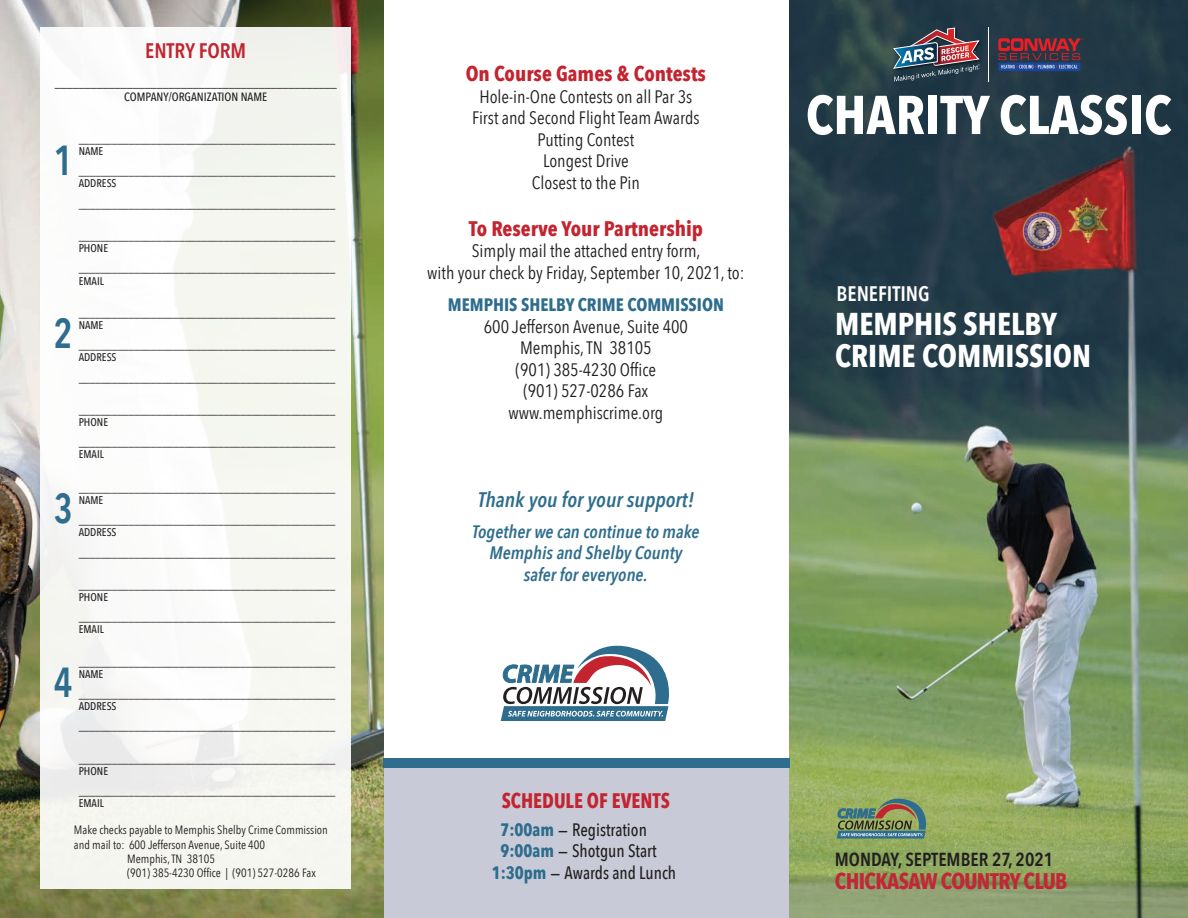
<style>
.page{position:relative;width:1188px;height:918px;background:#fff}
.page>*{position:absolute;margin:0;border:0;box-sizing:border-box;transform-origin:0 0}
.t1{font:700 54px "Avenir Next Condensed";color:#fff}
.t2{font:600 41.85px "Avenir Next Condensed";color:#2e6d8d;scale:.9 1}
.t3{font:700 31.5px/31.5px "Avenir Next Condensed";color:#fff}
.t4{font:700 22.5px "Avenir Next Condensed";letter-spacing:-.03em;color:#c32637}
.t5{font:700 21px "Avenir Next Condensed";color:#c3242f}
.t6{font:italic 600 21px "Avenir Next Condensed";color:#2e6d8d}
.t7{font:700 21px "Avenir Next Condensed";color:#c3242f;scale:.95 1}
.t8{font:600 21px "Avenir Next Condensed";color:#fff}
.t9{font:600 21px "Avenir Next Condensed";color:#c3242f}
.t10{font:600 18.9px "Avenir Next Condensed";color:#231f20}
.t11{font:18px/21.6px "Avenir Next Condensed";color:#231f20;text-align:center}
.t12{font:italic 600 18px/21.6px "Avenir Next Condensed";color:#2e6d8d;text-align:center}
.t13{font:500 18px "Avenir Next Condensed";color:#231f20;scale:.95 1}
.t14{font:700 18px "Avenir Next Condensed";color:#2e6d8d}
.t15{font:12px "Avenir Next Condensed";color:#231f20}
.t16{font:500 12px/14.4px "Avenir Next Condensed";color:#231f20;text-align:center}
.t17{font:500 11.1px "Avenir Next Condensed";color:#231f20}
.s1{font-weight:700;color:#2e6d8d}
.s2{font-family:"Avenir"}
</style>
<div class="page">
<div style="left:383px;top:762px;width:406px;height:156px;background:#c8cbd7"></div>
<img style="left:0;top:0;width:383px;height:918px">
<img style="left:789px;top:0;width:399px;height:918px">
<svg style="left:837px;top:796px;width:90px;height:43px;background:#758b6b"></svg>
<svg style="left:501px;top:645px;width:168px;height:76px"></svg>
<div style="left:40px;top:27px;width:311px;height:862px;background:#f7f7f2"></div>
<div style="left:383px;top:758px;width:406px;height:10px;background:#2e6d8d"></div>
<svg style="left:998px;top:63px;width:82px;height:8px"></svg>
<svg style="left:998px;top:38px;width:86px;height:30px;background:#64394d"></svg>
<hr style="left:989px;top:27px;width:1px;height:55px;background:#fff">
<img style="left:902px;top:26px;width:71px;height:1px">
<img style="left:980px;top:39px;width:3px;height:30px">
<img style="left:892px;top:41px;width:1px;height:31px">
<img style="left:893px;top:27px;width:87px;height:55px">
<h3 class="t9" style="left:145px;top:32px;width:103px">ENTRY FORM</h3>
<p class="t16" style="left:55px;top:75px;width:283px">_______________________________________________<br>COMPANY/ORGANIZATION NAME</p>
<h2 class="t2" style="left:54px;top:124px;width:22px">1</h2>
<p class="t17" style="left:79px;top:132px;width:258px">______________________________________________</p>
<p class="t17" style="left:79px;top:165px;width:258px">______________________________________________</p>
<p class="t17" style="left:79px;top:197px;width:258px">______________________________________________</p>
<p class="t17" style="left:79px;top:229px;width:258px">______________________________________________</p>
<p class="t17" style="left:79px;top:262px;width:258px">______________________________________________</p>
<p class="t17" style="left:79px;top:144px;width:26px">NAME</p>
<p class="t17" style="left:79px;top:177px;width:39px">ADDRESS</p>
<p class="t17" style="left:79px;top:241px;width:31px">PHONE</p>
<p class="t17" style="left:79px;top:274px;width:27px">EMAIL</p>
<h2 class="t2" style="left:54px;top:298px;width:22px">2</h2>
<p class="t17" style="left:79px;top:306px;width:258px">______________________________________________</p>
<p class="t17" style="left:79px;top:339px;width:258px">______________________________________________</p>
<p class="t17" style="left:79px;top:371px;width:258px">______________________________________________</p>
<p class="t17" style="left:79px;top:403px;width:258px">______________________________________________</p>
<p class="t17" style="left:79px;top:436px;width:258px">______________________________________________</p>
<p class="t17" style="left:79px;top:318px;width:26px">NAME</p>
<p class="t17" style="left:79px;top:350px;width:39px">ADDRESS</p>
<p class="t17" style="left:79px;top:415px;width:31px">PHONE</p>
<p class="t17" style="left:79px;top:448px;width:27px">EMAIL</p>
<p class="t17" style="left:79px;top:481px;width:258px">______________________________________________</p>
<p class="t17" style="left:79px;top:514px;width:258px">______________________________________________</p>
<p class="t17" style="left:79px;top:546px;width:258px">______________________________________________</p>
<p class="t17" style="left:79px;top:578px;width:258px">______________________________________________</p>
<p class="t17" style="left:79px;top:611px;width:258px">______________________________________________</p>
<h2 class="t2" style="left:54px;top:473px;width:22px">3</h2>
<p class="t17" style="left:79px;top:493px;width:26px">NAME</p>
<p class="t17" style="left:79px;top:525px;width:39px">ADDRESS</p>
<p class="t17" style="left:79px;top:590px;width:31px">PHONE</p>
<p class="t17" style="left:79px;top:623px;width:27px">EMAIL</p>
<p class="t17" style="left:79px;top:655px;width:258px">______________________________________________</p>
<p class="t17" style="left:79px;top:687px;width:258px">______________________________________________</p>
<p class="t17" style="left:79px;top:720px;width:258px">______________________________________________</p>
<p class="t17" style="left:79px;top:752px;width:258px">______________________________________________</p>
<p class="t17" style="left:79px;top:784px;width:258px">______________________________________________</p>
<h2 class="t2" style="left:54px;top:646px;width:22px">4</h2>
<p class="t17" style="left:79px;top:667px;width:26px">NAME</p>
<p class="t17" style="left:79px;top:699px;width:39px">ADDRESS</p>
<p class="t17" style="left:79px;top:764px;width:31px">PHONE</p>
<p class="t17" style="left:79px;top:797px;width:27px">EMAIL</p>
<p class="t15" style="left:74px;top:820px;width:255px">Make checks payable to Memphis Shelby Crime Commission</p>
<p class="t15" style="left:74px;top:834px;width:193px">and mail to: 600 Jefferson Avenue, Suite 400</p>
<p class="t15" style="left:127px;top:849px;width:89px">Memphis, TN 38105</p>
<p class="t15" style="left:127px;top:863px;width:190px">(901) 385-4230 Office | (901) 527-0286 Fax</p>
<h3 class="t5" style="left:466px;top:61px;width:242px">On Course Games &amp; Contests</h3>
<h3 class="t11" style="left:472px;top:85px;width:229px">Hole-in-One Contests on all Par 3s<br>First and Second Flight Team Awards<br>Putting Contest<br>Longest Drive<br>Closest to the Pin</h3>
<h3 class="t5" style="left:469px;top:216px;width:236px">To Reserve Your Partnership</h3>
<h3 class="t11" style="left:427px;top:239px;width:319px">Simply mail the attached entry form,<br>with your check by Friday, September 10, 2021, to:</h3>
<h3 class="t14" style="left:448px;top:294px;width:278px">MEMPHIS SHELBY CRIME COMMISSION</h3>
<h3 class="t11" style="left:484px;top:315px;width:206px">600 Jefferson Avenue, Suite 400<br>Memphis, TN 38105<br>(901) 385-4230 Office<br>(901) 527-0286 Fax www.memphiscrime.org</h3>
<h3 class="t6" style="left:478px;top:487px;width:218px">Thank you for your support!</h3>
<h3 class="t12" style="left:472px;top:520px;width:229px">Together we can continue to make<br>Memphis and Shelby County safer for everyone.</h3>
<h1 class="t1" style="left:806px;top:82px;width:367px">CHARITY CLASSIC</h1>
<h3 class="t8" style="left:837px;top:275px;width:95px">BENEFITING</h3>
<h3 class="t3" style="left:835px;top:308px;width:257px">MEMPHIS SHELBY<br>CRIME COMMISSION</h3>
<h3 class="t7" style="left:502px;top:788px;width:179px">SCHEDULE OF EVENTS</h3>
<h3 class="t13" style="left:500px;top:818px;width:156px"><span class="s1">7:00am</span> <span class="s2">–</span> Registration</h3>
<h3 class="t13" style="left:500px;top:840px;width:166px"><span class="s1">9:00am</span> <span class="s2">–</span> Shotgun Start</h3>
<h3 class="t13" style="left:492px;top:862px;width:196px"><span class="s1">1:30pm</span> <span class="s2">–</span> Awards and Lunch</h3>
<h3 class="t10" style="left:835px;top:843px;width:220px">MONDAY, SEPTEMBER 27, 2021</h3>
<h3 class="t4" style="left:835px;top:868px;width:234px">CHICKASAW COUNTRY CLUB</h3>
</div>
